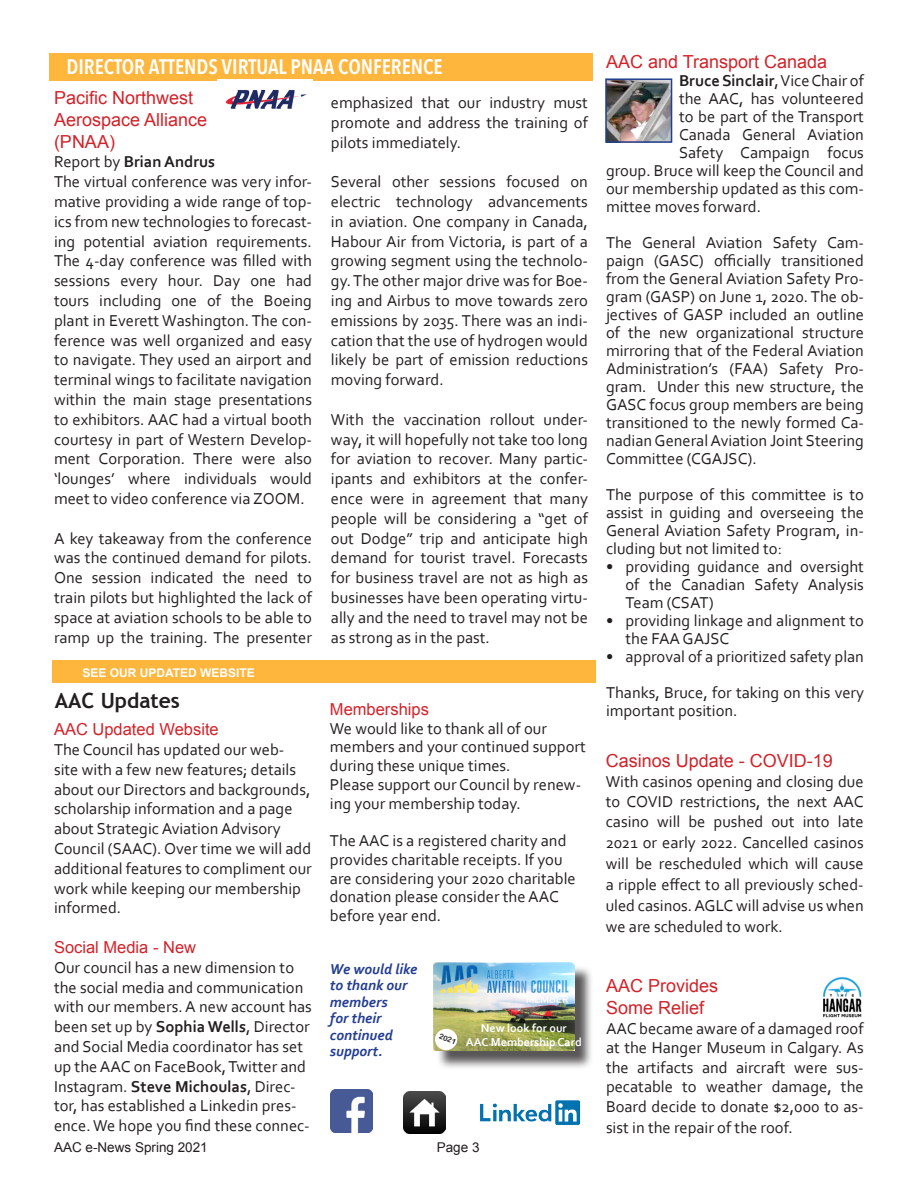
<style>
.page{position:relative;width:918px;height:1188px;background:#fff}
.page>*{position:absolute;margin:0;border:0;box-sizing:border-box;transform-origin:0 0}
.t1{font:600 21px "Avenir Next Condensed";color:#fff}
.t2{font:700 21px "Trebuchet MS";color:#231f20}
.t3{font:18px "Arial";color:#d1232a}
.t4{font:16.5px/19.8px "Corbel";color:#231f20;text-align:justify}
.t5{font:700 16.5px "Corbel";color:#231f20}
.t6{font:16.5px "Arial";color:#d1232a}
.t7{font:italic 700 15px/16.5px "Corbel";color:#243e91}
.t8{font:13.5px "Arial";color:#231f20}
.t9{font:700 12px "Corbel";color:#fff}
.t10{font:700 12px "Arial";color:#fff}
.t11{font:7.5px "Arial Rounded MT Bold";color:#231f20}
.s1{font-weight:400}
.s2{font-weight:700}
</style>
<div class="page">
<div style="left:50px;top:53px;width:542px;height:27px;background:#ffb63d"></div>
<img style="left:608px;top:81px;width:61px;height:59px">
<div style="left:605px;top:78px;width:67px;height:65px;border:2px solid #253f8e"></div>
<img style="left:823px;top:977px;width:39px;height:41px">
<img style="left:218px;top:79px;width:95px;height:30px">
<div style="left:52px;top:661px;width:544px;height:21px;background:#ffb63d"></div>
<img style="left:330px;top:1090px;width:43px;height:42px">
<img style="left:480px;top:1100px;width:100px;height:25px">
<img style="left:403px;top:1091px;width:43px;height:43px">
<div style="left:436px;top:965px;width:158px;height:105px;background:#231f20;opacity:.75"></div>
<img style="left:434px;top:963px;width:141px;height:88px">
<div style="left:435px;top:1029px;width:22px;height:21px;background:#fff;border-radius:50%"></div>
<p class="t1" style="left:66px;top:48px;width:378px">DIRECTOR ATTENDS VIRTUAL PNAA CONFERENCE</p>
<p class="t3" style="left:54px;top:86px;width:141px">Pacific Northwest</p>
<p class="t3" style="left:54px;top:108px;width:155px">Aerospace Alliance</p>
<p class="t3" style="left:54px;top:129px;width:63px">(PNAA)</p>
<p class="t5" style="left:54px;top:152px;width:163px"><span class="s1">Report by</span> Brian Andrus</p>
<p class="t4" style="left:54px;top:171px;width:260px">The virtual conference was very infor&shy;mative providing a wide range of top&shy;ics from new technologies to forecast&shy;ing potential aviation requirements.<br>The 4-day conference was filled with sessions every hour. Day one had tours including one of the Boeing plant in Everett Washington. The con&shy;ference was well organized and easy to navigate. They used an airport and terminal wings to facilitate navigation within the main stage presentations to exhibitors. AAC had a virtual booth courtesy in part of Western Develop&shy;ment Corporation. There were also ‘lounges’ where individuals would meet to video conference via ZOOM.</p>
<p class="t4" style="left:54px;top:528px;width:260px">A key takeaway from the conference was the continued demand for pilots.<br>One session indicated the need to train pilots but highlighted the lack of space at aviation schools to be able to ramp up the training. The presenter</p>
<p class="t10" style="left:82px;top:664px;width:174px">SEE OUR UPDATED WEBSITE</p>
<p class="t2" style="left:55px;top:687px;width:127px">AAC Updates</p>
<p class="t6" style="left:54px;top:719px;width:166px">AAC Updated Website</p>
<p class="t4" style="left:54px;top:739px;width:259px;text-align:left">The Council has updated our web&shy;site with a few new features; details about our Directors and backgrounds, scholarship information and a page about Strategic Aviation Advisory Council (SAAC). Over time we will add additional features to compliment our work while keeping our membership informed.</p>
<p class="t6" style="left:54px;top:936px;width:144px">Social Media - New</p>
<p class="t4" style="left:54px;top:957px;width:259px;text-align:left">Our council has a new dimension to the social media and communication with our members. A new account has been set up by <span class="s2">Sophia Wells</span>, Director and Social Media coordinator has set up the AAC on FaceBook, Twitter and Instagram. <span class="s2">Steve Michoulas</span>, Direc&shy;tor, has established a Linkedin pres&shy;ence. We hope you find these connec-</p>
<p class="t4" style="left:331px;top:92px;width:259px">emphasized that our industry must promote and address the training of pilots immediately.</p>
<p class="t4" style="left:331px;top:172px;width:259px">Several other sessions focused on electric technology advancements in aviation. One company in Canada, Habour Air from Victoria, is part of a growing segment using the technolo&shy;gy. The other major drive was for Boe&shy;ing and Airbus to move towards zero emissions by 2035. There was an indi&shy;cation that the use of hydrogen would likely be part of emission reductions moving forward.</p>
<p class="t4" style="left:331px;top:409px;width:259px">With the vaccination rollout under&shy;way, it will hopefully not take too long for aviation to recover. Many partic&shy;ipants and exhibitors at the confer&shy;ence were in agreement that many people will be considering a “get of out Dodge” trip and anticipate high demand for tourist travel. Forecasts for business travel are not as high as businesses have been operating virtu&shy;ally and the need to travel may not be as strong as in the past.</p>
<p class="t6" style="left:330px;top:698px;width:101px">Memberships</p>
<p class="t4" style="left:330px;top:718px;width:257px;line-height:18.8px;text-align:left">We would like to thank all of our members and your continued support during these unique times.</p>
<p class="t4" style="left:330px;top:775px;width:253px;line-height:18.8px">Please support our Council by renew&shy;ing your membership today.</p>
<p class="t4" style="left:330px;top:831px;width:247px;line-height:18.8px;text-align:left">The AAC is a registered charity and provides charitable receipts. If you are considering your 2020 charitable donation please consider the AAC before year end.</p>
<p class="t7" style="left:330px;top:960px;width:89px">We would like to thank our</p>
<p class="t7" style="left:330px;top:993px;width:59px">members</p>
<p class="t7" style="left:330px;top:1010px;width:53px">for their</p>
<p class="t7" style="left:330px;top:1026px;width:64px">continued</p>
<p class="t7" style="left:330px;top:1043px;width:54px">support.</p>
<p class="t9" style="left:481px;top:1021px;width:87px">New look for our</p>
<p class="t9" style="left:466px;top:1035px;width:117px">AAC Membership Card</p>
<p class="t11" style="left:441px;top:1031px;width:19px;rotate:22deg">2021</p>
<p class="t8" style="left:54px;top:1138px;width:155px">AAC e-News Spring 2021</p>
<p class="t8" style="left:437px;top:1138px;width:44px">Page 3</p>
<p class="t3" style="left:606px;top:49px;width:223px">AAC and Transport Canada</p>
<p class="t5" style="left:679px;top:70px;width:186px">Bruce Sinclair<span class="s1">, Vice Chair of</span></p>
<p class="t4" style="left:679px;top:88px;width:186px">the AAC, has volunteered</p>
<p class="t4" style="left:679px;top:106px;width:186px">to be part of the Transport</p>
<p class="t4" style="left:679px;top:124px;width:186px">Canada General Aviation</p>
<p class="t4" style="left:679px;top:142px;width:186px">Safety Campaign focus</p>
<p class="t4" style="left:606px;top:160px;width:259px">group. Bruce will keep the Council and</p>
<p class="t4" style="left:606px;top:178px;width:260px">our membership updated as this com-</p>
<p class="t4" style="left:606px;top:196px;width:157px">mittee moves forward.</p>
<p class="t4" style="left:606px;top:233px;width:260px;line-height:18px">The General Aviation Safety Cam&shy;paign (GASC) officially transitioned from the General Aviation Safety Pro&shy;gram (GASP) on June 1, 2020. The ob&shy;jectives of GASP included an outline of the new organizational structure mirroring that of the Federal Aviation Administration’s (FAA) Safety Pro&shy;gram. Under this new structure, the GASC focus group members are being transitioned to the newly formed Ca&shy;nadian General Aviation Joint Steering Committee (CGAJSC).</p>
<p class="t4" style="left:606px;top:485px;width:260px;line-height:18px">The purpose of this committee is to assist in guiding and overseeing the General Aviation Safety Program, in&shy;cluding but not limited to:</p>
<p class="t4" style="left:626px;top:557px;width:240px;line-height:18px;text-indent:-20px">• providing guidance and oversight of the Canadian Safety Analysis Team (CSAT)</p>
<p class="t4" style="left:626px;top:611px;width:240px;line-height:18px;text-indent:-20px">• providing linkage and alignment to the FAA GAJSC</p>
<p class="t4" style="left:606px;top:646px;width:260px">• approval of a prioritized safety plan</p>
<p class="t4" style="left:606px;top:683px;width:259px;line-height:18px">Thanks, Bruce, for taking on this very important position.</p>
<p class="t3" style="left:606px;top:749px;width:229px">Casinos Update - COVID-19</p>
<p class="t4" style="left:606px;top:771px;width:260px;line-height:20.7px">With casinos opening and closing due to COVID restrictions, the next AAC casino will be pushed out into late 2021 or early 2022. Cancelled casinos will be rescheduled which will cause a ripple effect to all previously sched&shy;uled casinos. AGLC will advise us when we are scheduled to work.</p>
<p class="t3" style="left:606px;top:974px;width:114px">AAC Provides</p>
<p class="t3" style="left:606px;top:996px;width:100px">Some Relief</p>
<p class="t4" style="left:606px;top:1018px;width:259px">AAC became aware of a damaged roof at the Hanger Museum in Calgary. As the artifacts and aircraft were sus&shy;pecatable to weather damage, the Board decide to donate $2,000 to as-</p>
<p class="t4" style="left:606px;top:1117px;width:188px">sist in the repair of the roof.</p>
</div>
